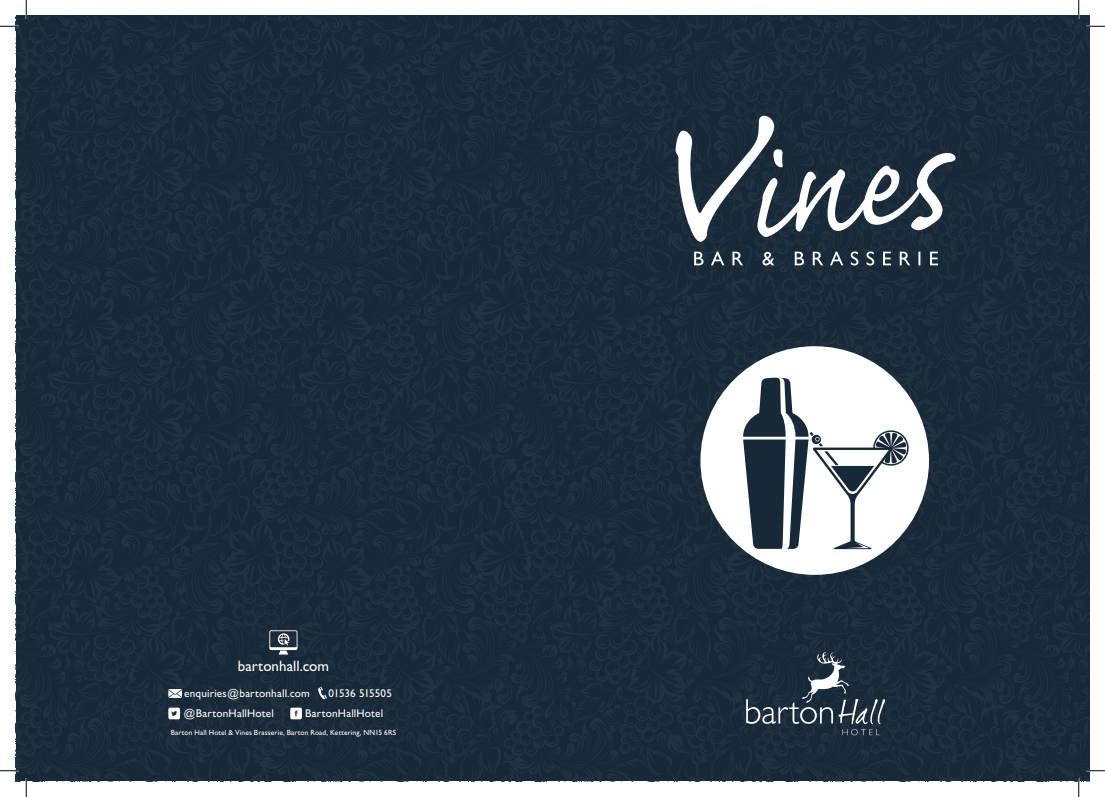
<style>
.page{position:relative;width:1105px;height:797px;background:#fff}
.page>*{position:absolute;margin:0;border:0;box-sizing:border-box;transform-origin:0 0}
.t1{font:15px "Gill Sans";color:#fff}
.t2{font:11.25px "Gill Sans";letter-spacing:.015em;color:#fff}
.t3{font:11.25px "Gill Sans";letter-spacing:-.01em;color:#fff}
.t4{font:7.5px "Gill Sans";letter-spacing:.015em;color:#fff}
</style>
<div class="page">
<div style="left:16px;top:16px;width:1073px;height:765px;background:#172938"></div>
<div style="left:700px;top:346px;width:229px;height:229px;background:#fff;border-radius:50%"></div>
<svg style="left:746px;top:652px;width:139px;height:83px"></svg>
<svg style="left:675px;top:115px;width:281px;height:127px"></svg>
<svg style="left:694px;top:251px;width:244px;height:14px"></svg>
<svg style="left:317px;top:686px;width:10px;height:14px"></svg>
<svg style="left:168px;top:689px;width:14px;height:9px"></svg>
<svg style="left:269px;top:630px;width:28px;height:24px"></svg>
<svg style="left:168px;top:707px;width:12px;height:12px"></svg>
<svg style="left:290px;top:707px;width:12px;height:12px"></svg>
<svg style="left:743px;top:377px;width:168px;height:172px"></svg>
<svg style="left:0;top:25px;width:19px;height:2px"></svg>
<svg style="left:1086px;top:25px;width:19px;height:2px"></svg>
<svg style="left:0;top:770px;width:19px;height:1px"></svg>
<svg style="left:1086px;top:770px;width:19px;height:1px"></svg>
<svg style="left:25px;top:0;width:2px;height:19px"></svg>
<svg style="left:25px;top:778px;width:2px;height:19px"></svg>
<svg style="left:1078px;top:0;width:1px;height:19px"></svg>
<svg style="left:1078px;top:778px;width:1px;height:19px"></svg>
<h1 class="t1" style="left:238px;top:657px;width:93px">bartonhall.com</h1>
<h2 class="t2" style="left:184px;top:686px;width:127px">enquiries@bartonhall.com</h2>
<h2 class="t3" style="left:329px;top:686px;width:65px">01536 515505</h2>
<h2 class="t2" style="left:184px;top:706px;width:92px">@BartonHallHotel</h2>
<h2 class="t2" style="left:305px;top:706px;width:80px">BartonHallHotel</h2>
<p class="t4" style="left:171px;top:728px;width:227px">Barton Hall Hotel &amp; Vines Brasserie, Barton Road, Kettering, NN15 6RS</p>
</div>
